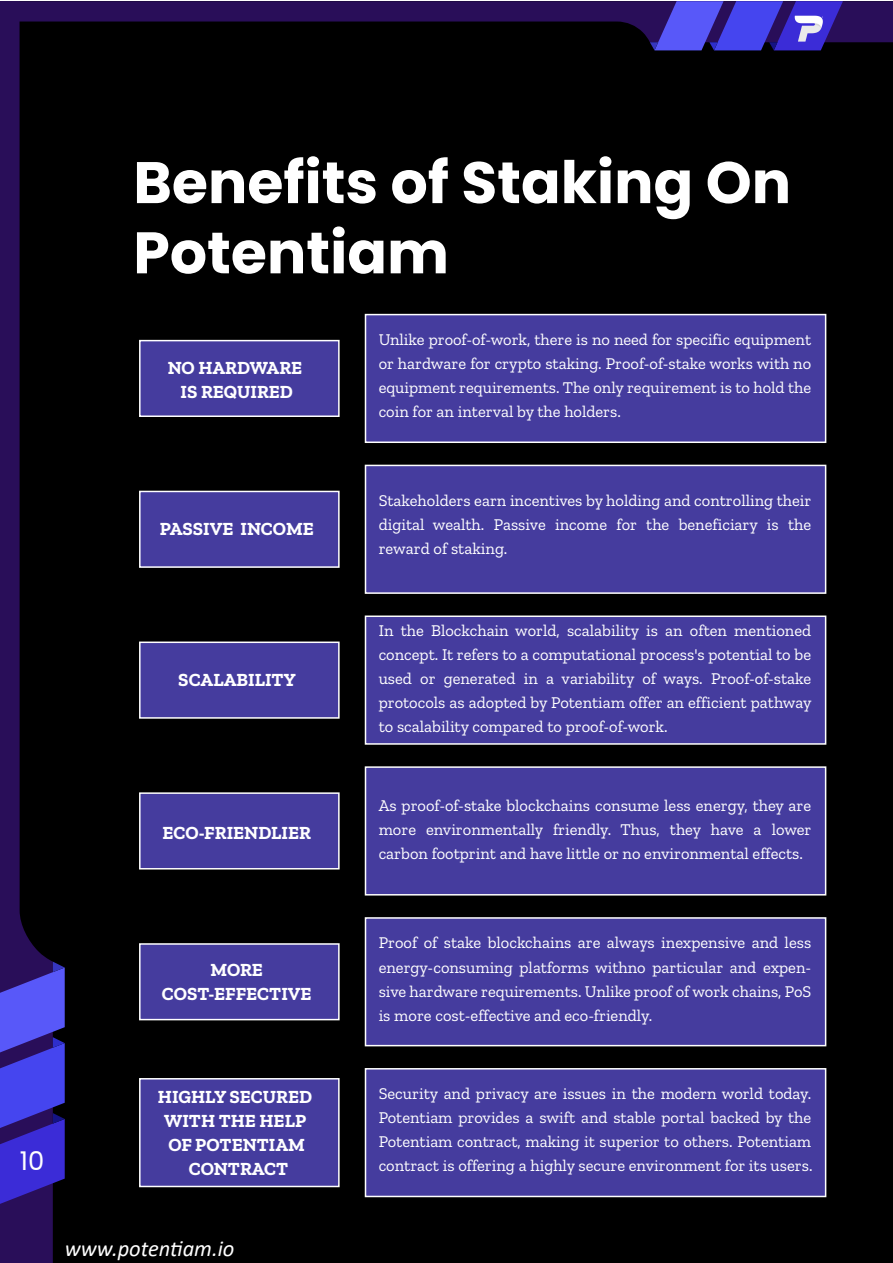
<style>
.page{position:relative;width:893px;height:1263px;background:#fff}
.page>*{position:absolute;margin:0;border:0;box-sizing:border-box;transform-origin:0 0}
.t1{font:700 58.5px/70.2px "Poppins";color:#fff}
.t2{font:25.8px "Poppins";color:#fff}
.t3{font:italic 22.5px "Calibri";color:#fff}
.t4{font:700 18.6px/24px "Zilla Slab";color:#fff;text-align:center}
.t5{font:16.5px/24px "Zilla Slab";color:#fff;text-align:justify}
</style>
<div class="page">
<div style="left:0;top:1px;width:893px;height:1262px;background:#000"></div>
<svg style="left:0;top:50px;width:53px;height:1213px"></svg>
<svg style="left:0;top:962px;width:65px;height:242px;background:#3e34c1"></svg>
<svg style="left:0;top:1px;width:893px;height:49px"></svg>
<img style="left:794px;top:3px;width:32px;height:41px">
<div style="left:139px;top:340px;width:201px;height:77px;background:#453c9e;border:2px solid #fff"></div>
<div style="left:365px;top:314px;width:461px;height:129px;background:#453c9e;border:2px solid #fff"></div>
<div style="left:139px;top:491px;width:201px;height:77px;background:#453c9e;border:2px solid #fff"></div>
<div style="left:365px;top:465px;width:461px;height:129px;background:#453c9e;border:2px solid #fff"></div>
<div style="left:139px;top:641px;width:201px;height:78px;background:#453c9e;border:2px solid #fff"></div>
<div style="left:365px;top:615px;width:461px;height:130px;background:#453c9e;border:2px solid #fff"></div>
<div style="left:139px;top:792px;width:201px;height:77px;background:#453c9e;border:2px solid #fff"></div>
<div style="left:365px;top:766px;width:461px;height:129px;background:#453c9e;border:2px solid #fff"></div>
<div style="left:139px;top:943px;width:201px;height:77px;background:#453c9e;border:2px solid #fff"></div>
<div style="left:365px;top:917px;width:461px;height:129px;background:#453c9e;border:2px solid #fff"></div>
<div style="left:139px;top:1078px;width:201px;height:109px;background:#453c9e;border:2px solid #fff"></div>
<div style="left:365px;top:1068px;width:461px;height:129px;background:#453c9e;border:2px solid #fff"></div>
<h1 class="t1" style="left:133px;top:148px;width:659px">Benefits of Staking On<br>Potentiam</h1>
<p class="t4" style="left:168px;top:356px;width:136px">NO HARDWARE<br>IS REQUIRED</p>
<p class="t5" style="left:379px;top:328px;width:434px">Unlike proof-of-work, there is no need for specific equipment or hardware for crypto staking. Proof-of-stake works with no equipment requirements. The only requirement is to hold the coin for an interval by the holders.</p>
<p class="t4" style="left:160px;top:517px;width:156px">PASSIVE INCOME</p>
<p class="t4" style="left:178px;top:668px;width:119px">SCALABILITY</p>
<p class="t4" style="left:162px;top:820px;width:150px">ECO-FRIENDLIER</p>
<p class="t5" style="left:379px;top:489px;width:434px">Stakeholders earn incentives by holding and controlling their digital wealth. Passive income for the beneficiary is the reward of staking.</p>
<p class="t5" style="left:379px;top:619px;width:434px">In the Blockchain world, scalability is an often mentioned concept. It refers to a computational process's potential to be used or generated in a variability of ways. Proof-of-stake protocols as adopted by Potentiam offer an efficient pathway to scalability compared to proof-of-work.</p>
<p class="t5" style="left:379px;top:794px;width:434px">As proof-of-stake blockchains consume less energy, they are more environmentally friendly. Thus, they have a lower carbon footprint and have little or no environmental effects.</p>
<h2 class="t2" style="left:20px;top:1146px;width:26px">10</h2>
<p class="t4" style="left:162px;top:958px;width:151px">MORE<br>COST-EFFECTIVE</p>
<p class="t5" style="left:379px;top:931px;width:434px">Proof of stake blockchains are always inexpensive and less energy-consuming platforms withno particular and expen&shy;sive hardware requirements. Unlike proof of work chains, PoS is more cost-effective and eco-friendly.</p>
<p class="t4" style="left:158px;top:1084px;width:156px">HIGHLY SECURED<br>WITH THE HELP<br>OF POTENTIAM<br>CONTRACT</p>
<p class="t5" style="left:379px;top:1082px;width:435px">Security and privacy are issues in the modern world today.<br>Potentiam provides a swift and stable portal backed by the Potentiam contract, making it superior to others. Potentiam contract is offering a highly secure environment for its users.</p>
<h3 class="t3" style="left:65px;top:1233px;width:171px">www.potentiam.io</h3>
</div>
